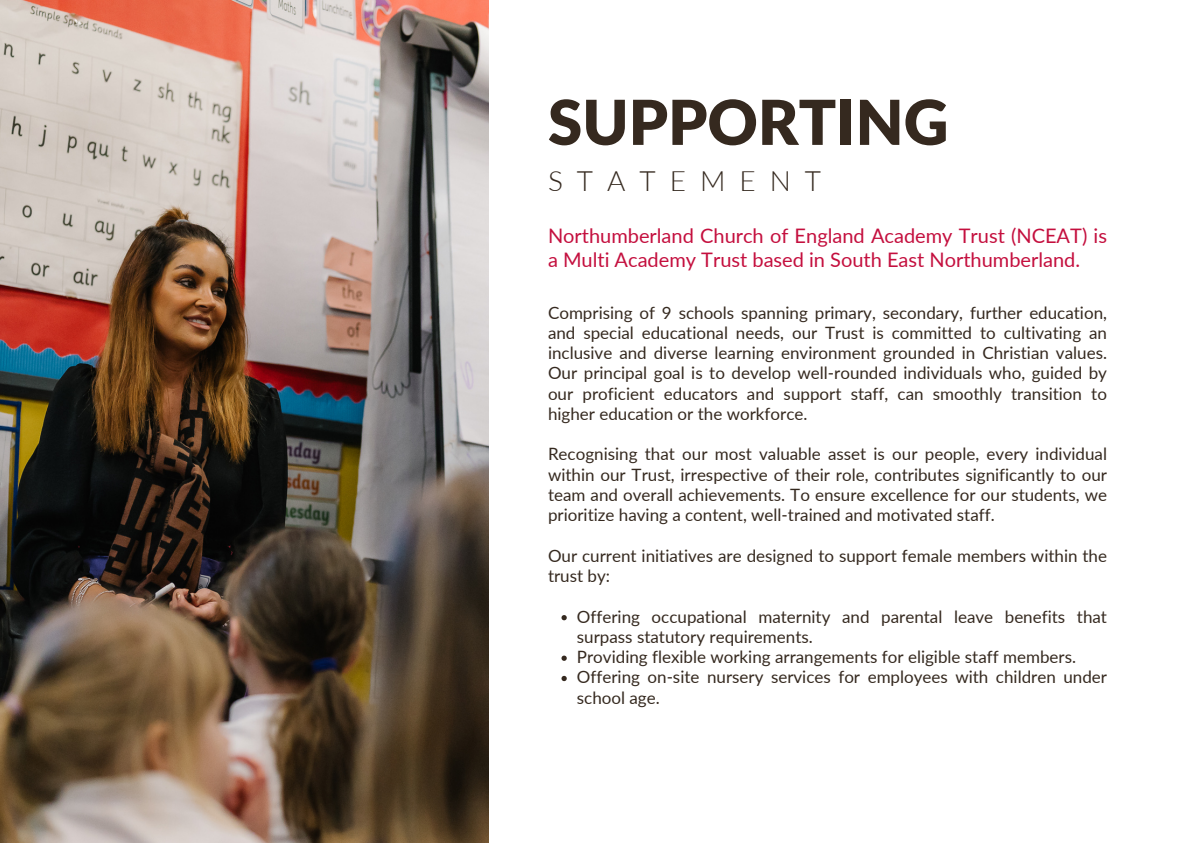
<style>
.page{position:relative;width:1191px;height:843px;background:#fff}
.page>*{position:absolute;margin:0;border:0;box-sizing:border-box;transform-origin:0 0}
.t1{font:900 61.9px "Lato";color:#35291f}
.t2{font:300 28px "Lato";letter-spacing:.5em;color:#35291f}
.t3{font:20px/24px "Lato";color:#c40f3e}
.t4{font:17px/20.2px "Lato";color:#35291f}
</style>
<div class="page">
<img style="left:0;top:0;width:488px;height:842px">
<svg style="left:561px;top:615px;width:5px;height:5px"></svg>
<svg style="left:561px;top:655px;width:5px;height:5px"></svg>
<svg style="left:561px;top:675px;width:5px;height:6px"></svg>
<h3 class="t1" style="left:548px;top:84px;width:402px">SUPPORTING</h3>
<h2 class="t2" style="left:548px;top:163px;width:274px">STATEMENT</h2>
<p class="t3" style="left:548px;top:224px;width:560px">Northumberland Church of England Academy Trust (NCEAT) is a Multi Academy Trust based in South East Northumberland.</p>
<h4 class="t4" style="left:548px;top:302px;width:560px;text-align:justify">Comprising of 9 schools spanning primary, secondary, further education, and special educational needs, our Trust is committed to cultivating an inclusive and diverse learning environment grounded in Christian values.<br>Our principal goal is to develop well-rounded individuals who, guided by our proficient educators and support staff, can smoothly transition to higher education or the workforce.</h4>
<h4 class="t4" style="left:548px;top:443px;width:560px;text-align:justify">Recognising that our most valuable asset is our people, every individual within our Trust, irrespective of their role, contributes significantly to our team and overall achievements. To ensure excellence for our students, we prioritize having a content, well-trained and motivated staff.</h4>
<h4 class="t4" style="left:548px;top:545px;width:560px">Our current initiatives are designed to support female members within the trust by:</h4>
<p class="t4" style="left:577px;top:605px;width:531px">Offering occupational maternity and parental leave benefits that surpass statutory requirements.</p>
<p class="t4" style="left:577px;top:646px;width:500px">Providing flexible working arrangements for eligible staff members.</p>
<p class="t4" style="left:577px;top:666px;width:531px">Offering on-site nursery services for employees with children under school age.</p>
</div>
